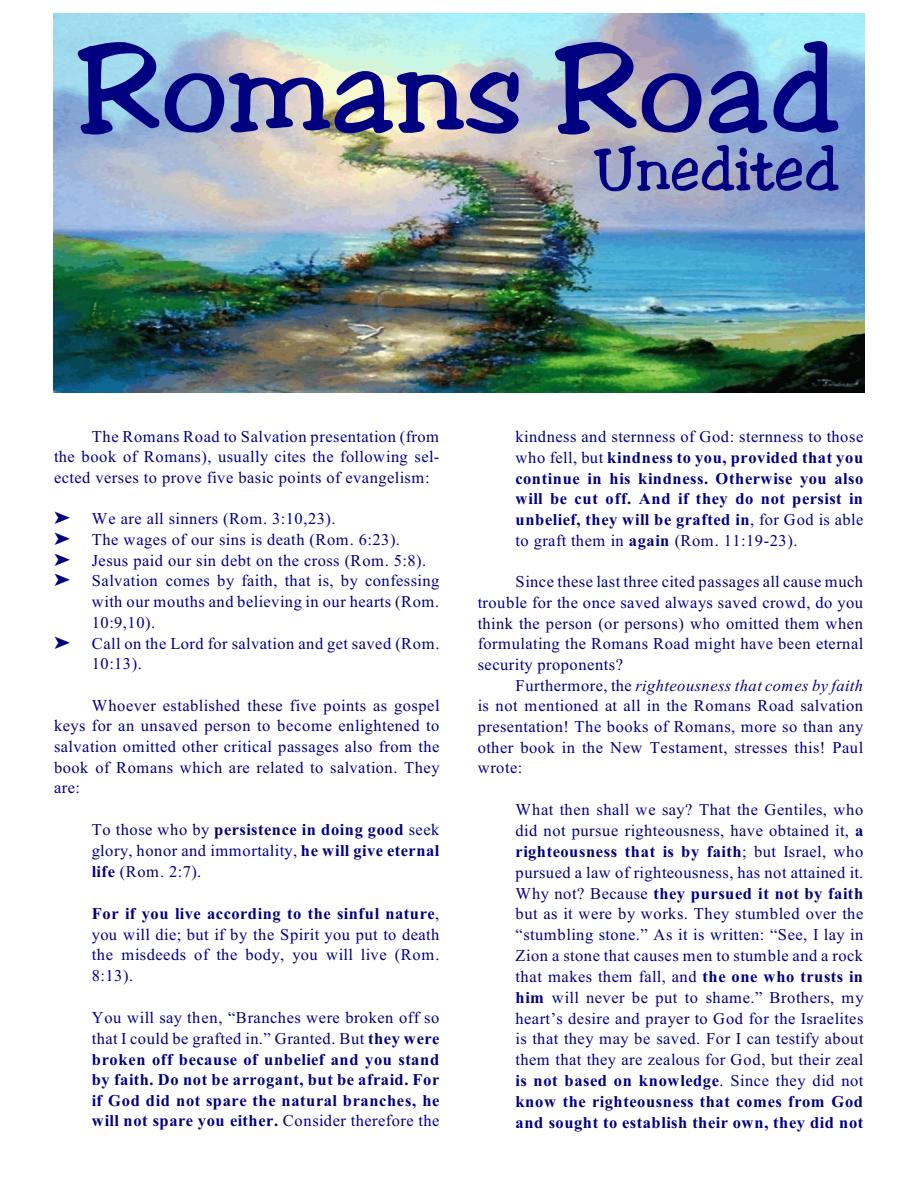
<style>
.page{position:relative;width:918px;height:1188px;background:#fff}
.page>*{position:absolute;margin:0;border:0;box-sizing:border-box;transform-origin:0 0}
.t1{font:125.85px "Jester";letter-spacing:.005em;color:#000080}
.t2{font:62.85px "Jester";color:#000080}
.t3{font:16.5px/20.7px "Times";letter-spacing:.025em;color:#000080;text-align:justify}
.t4{font:700 16.5px/20.7px "Times";letter-spacing:.03em;color:#000080;text-align:justify}
.s1{font-weight:700}
.s2{font-weight:400}
.s3{font-style:italic}
</style>
<div class="page">
<img style="left:54px;top:14px;width:810px;height:378px">
<h1 class="t1" style="left:78px;top:15px;width:761px">Romans Road</h1>
<h2 class="t2" style="left:595px;top:132px;width:245px">Unedited</h2>
<p class="t3" style="left:54px;top:427px;width:387px;text-indent:38px">The Romans Road to Salvation presentation (from the book of Romans), usually cites the following sel&shy;ected verses to prove five basic points of evangelism:</p>
<p class="t3" style="left:92px;top:510px;width:349px;text-align:left">We are all sinners (Rom. 3:10,23).<br>The wages of our sins is death (Rom. 6:23).<br>Jesus paid our sin debt on the cross (Rom. 5:8).<br>Salvation comes by faith, that is, by confessing with our mouths and believing in our hearts (Rom.<br>10:9,10).<br>Call on the Lord for salvation and get saved (Rom.<br>10:13).</p>
<p class="t3" style="left:54px;top:696px;width:387px;text-indent:38px">Whoever established these five points as gospel keys for an unsaved person to become enlightened to salvation omitted other critical passages also from the book of Romans which are related to salvation. They are:</p>
<p class="t3" style="left:92px;top:821px;width:349px">To those who by <span class="s1">persistence in doing good</span> seek glory, honor and immortality, <span class="s1">he will give eternal life</span> (Rom. 2:7).</p>
<p class="t3" style="left:92px;top:905px;width:349px"><span class="s1">For if you live according to the sinful nature</span>, you will die; but if by the Spirit you put to death the misdeeds of the body, you will live (Rom.<br>8:13).</p>
<p class="t4" style="left:92px;top:1008px;width:349px"><span class="s2">You will say then, “Branches were broken off so that I could be grafted in.” Granted. But</span> they were broken off because of unbelief and you stand by faith. Do not be arrogant, but be afraid. For if God did not spare the natural branches, he will not spare you either. <span class="s2">Consider therefore the</span></p>
<p class="t4" style="left:516px;top:427px;width:349px"><span class="s2">kindness and sternness of God: sternness to those who fell, but</span> kindness to you, provided that you continue in his kindness. Otherwise you also will be cut off. And if they do not persist in unbelief, they will be grafted in<span class="s2">, for God is able to graft them in</span> again <span class="s2">(Rom. 11:19-23).</span></p>
<p class="t3" style="left:478px;top:573px;width:387px;text-indent:38px">Since these last three cited passages all cause much trouble for the once saved always saved crowd, do you think the person (or persons) who omitted them when formulating the Romans Road might have been eternal security proponents?</p>
<p class="t3" style="left:478px;top:676px;width:387px;text-indent:38px">Furthermore, the <span class="s3">righteousness that comes by faith </span>is not mentioned at all in the Romans Road salvation presentation! The books of Romans, more so than any other book in the New Testament, stresses this! Paul wrote:</p>
<p class="t3" style="left:516px;top:800px;width:350px">What then shall we say? That the Gentiles, who did not pursue righteousness, have obtained it, <span class="s1">a righteousness that is by faith</span>; but Israel, who pursued a law of righteousness, has not attained it.<br>Why not? Because <span class="s1">they pursued it not by faith </span>but as it were by works. They stumbled over the “stumbling stone.” As it is written: “See, I lay in Zion a stone that causes men to stumble and a rock that makes them fall, and <span class="s1">the one who trusts in him</span> will never be put to shame.” Brothers, my heart’s desire and prayer to God for the Israelites is that they may be saved. For I can testify about them that they are zealous for God, but their zeal <span class="s1">is not based on knowledge</span>. Since they did not <span class="s1">know the righteousness that comes from God and sought to establish their own, they did not</span></p>
</div>
